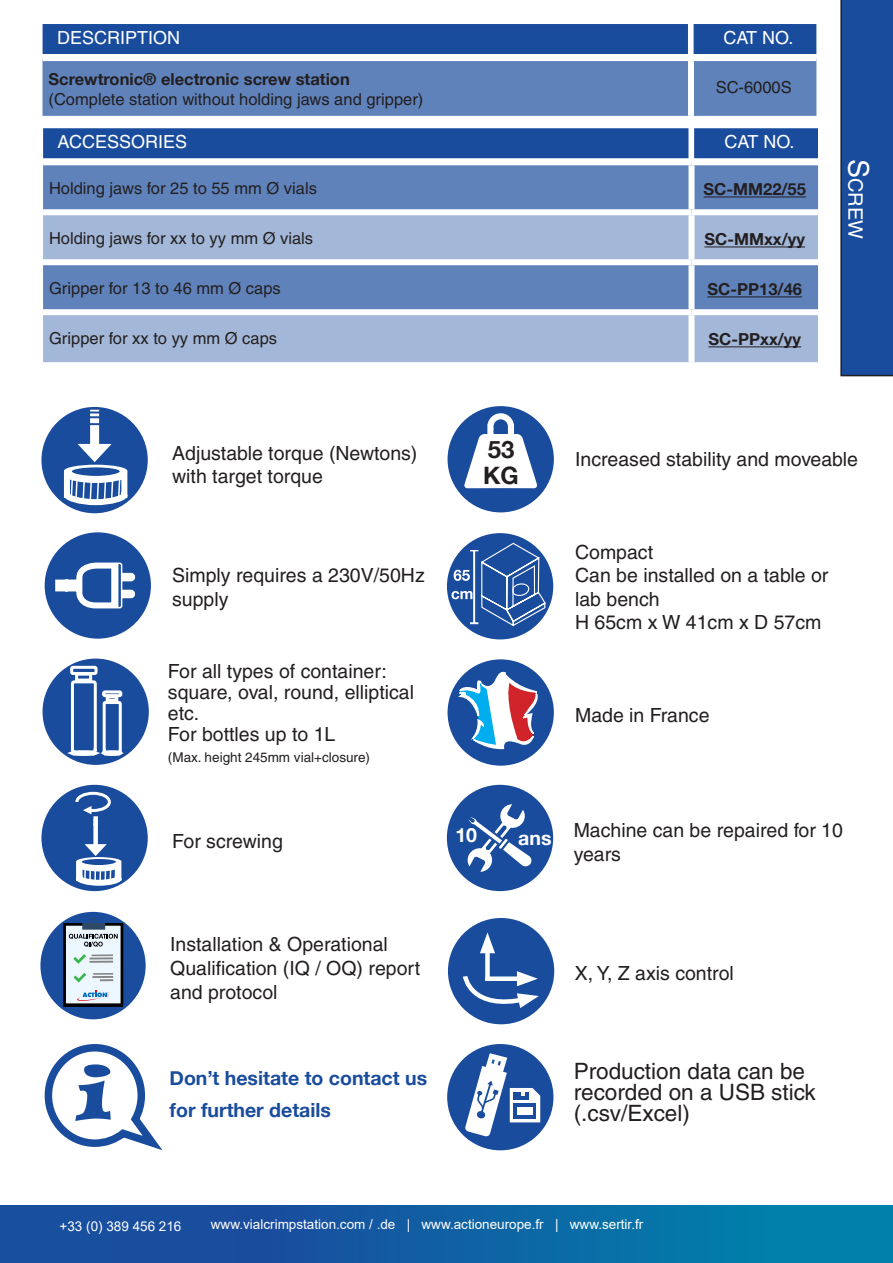
<style>
.page{position:relative;width:893px;height:1263px;background:#fff}
.page>*{position:absolute;margin:0;border:0;box-sizing:border-box;transform-origin:0 0}
.Helvetica_10{font:69px "Ravie";color:#1a4c9e}
.Helv_11{font:700 24px "Helvetica Neue";color:#231f20}
.Helv_11_no_cesure{font:22.5px/21px "Helvetica";color:#231f20}
.t1{font:19.95px "Helvetica";color:#fff}
.Style_de_paragraphe{font:19.5px/23.4px "Helvetica";color:#231f20}
.Helv_11_no_cesure-2{font:19.5px/21px "Helvetica";color:#231f20}
.Helvetica_10-2{font:700 19.5px "Helvetica Neue";color:#1a4c9e}
.t2{font:700 19.5px "Helvetica Neue";color:#fff}
.Titre_tab_option_opt{font:18px "Helvetica";color:#fff}
.Tab_Nr_Cat_LastColo{font:18px "Helvetica";color:#fff}
.Helvetica_10-3{font:16.5px "Helvetica";color:#231f20}
.Helvetica_10-4{font:700 16.5px "Helvetica Neue";color:#231f20}
.t3{font:13.5px "Arial";color:#fff}
.Helv_11_no_cesure-3{font:13.5px "Helvetica";color:#231f20}
.s1{font-size:28.5px}
</style>
<div class="page">
<div style="left:0;top:1205px;width:893px;height:58px;background:linear-gradient(to right,#1f429c,#0084ac)"></div>
<div style="left:840px;top:0;width:53px;height:376px;background:#1a4c9e"></div>
<div style="left:43px;top:61px;width:773px;height:55px;background:#5f82bb"></div>
<div style="left:688px;top:61px;width:6px;height:55px;background:#fff"></div>
<div style="left:43px;top:24px;width:645px;height:30px;background:#1a4c9e"></div>
<div style="left:694px;top:24px;width:122px;height:30px;background:#1a4c9e"></div>
<div style="left:43px;top:165px;width:775px;height:44px;background:#5f82bb"></div>
<svg style="left:43px;top:215px;width:775px;height:147px;fill:#a3b7d8"></svg>
<div style="left:688px;top:165px;width:6px;height:44px;background:#fff"></div>
<div style="left:688px;top:215px;width:6px;height:44px;background:#fff"></div>
<div style="left:43px;top:259px;width:648px;height:6px;background:#fff"></div>
<div style="left:691px;top:259px;width:127px;height:6px;background:#fff"></div>
<div style="left:688px;top:265px;width:6px;height:44px;background:#fff"></div>
<div style="left:43px;top:309px;width:648px;height:6px;background:#fff"></div>
<div style="left:691px;top:309px;width:127px;height:6px;background:#fff"></div>
<div style="left:688px;top:315px;width:6px;height:47px;background:#fff"></div>
<div style="left:43px;top:128px;width:645px;height:30px;background:#1a4c9e"></div>
<div style="left:694px;top:128px;width:124px;height:30px;background:#1a4c9e"></div>
<hr style="left:704px;top:197px;width:102px;height:1px;background:#231f20">
<hr style="left:704px;top:247px;width:101px;height:1px;background:#231f20">
<hr style="left:707px;top:296px;width:95px;height:1px;background:#231f20">
<hr style="left:708px;top:346px;width:93px;height:1px;background:#231f20">
<div style="left:448px;top:406px;width:106px;height:106px;background:#1a4c9e;border-radius:50%"></div>
<div style="left:447px;top:533px;width:106px;height:106px;background:#1a4c9e;border-radius:50%"></div>
<div style="left:448px;top:659px;width:106px;height:107px;background:#1a4c9e;border-radius:50%"></div>
<div style="left:45px;top:532px;width:106px;height:107px;background:#1a4c9e;border-radius:50%"></div>
<svg style="left:55px;top:562px;width:80px;height:47px"></svg>
<svg style="left:464px;top:413px;width:74px;height:75px"></svg>
<div style="left:43px;top:658px;width:106px;height:107px;background:#1a4c9e;border-radius:50%"></div>
<div style="left:75px;top:673px;width:17px;height:8px;border:3px solid #fff"></div>
<div style="left:70px;top:666px;width:28px;height:9px;border:3px solid #fff"></div>
<svg style="left:69px;top:679px;width:54px;height:77px"></svg>
<div style="left:103px;top:750px;width:19px;height:6px;border:4px solid #fff;border-radius:50%"></div>
<div style="left:102px;top:690px;width:20px;height:7px;border:3px solid #fff"></div>
<div style="left:41px;top:785px;width:107px;height:106px;background:#1a4c9e;border-radius:50%"></div>
<div style="left:93px;top:816px;width:5px;height:32px;background:#fff"></div>
<div style="left:41px;top:407px;width:107px;height:106px;background:#1a4c9e;border-radius:50%"></div>
<div style="left:90px;top:425px;width:9px;height:26px;background:#fff"></div>
<div style="left:90px;top:418px;width:9px;height:5px;background:#fff"></div>
<svg style="left:90px;top:410px;width:9px;height:6px"></svg>
<div style="left:447px;top:785px;width:106px;height:106px;background:#1a4c9e;border-radius:50%"></div>
<svg style="left:467px;top:804px;width:65px;height:68px"></svg>
<svg style="left:44px;top:1044px;width:119px;height:107px"></svg>
<div style="left:40px;top:912px;width:106px;height:107px;background:#1a4d9e;border-radius:50%"></div>
<div style="left:63px;top:923px;width:60px;height:84px;background:#000"></div>
<div style="left:66px;top:926px;width:55px;height:77px;background:#edf7ff"></div>
<svg style="left:92px;top:976px;width:21px;height:5px"></svg>
<hr style="left:93px;top:973px;width:20px;height:2px;background:#858585">
<hr style="left:89px;top:957px;width:24px;height:2px;background:#858585">
<hr style="left:89px;top:961px;width:24px;height:2px;background:#858585">
<hr style="left:92px;top:954px;width:21px;height:2px;background:#858585">
<svg style="left:73px;top:954px;width:13px;height:10px"></svg>
<svg style="left:74px;top:973px;width:12px;height:9px"></svg>
<svg style="left:69px;top:917px;width:49px;height:30px"></svg>
<svg style="left:77px;top:990px;width:33px;height:11px"></svg>
<div style="left:448px;top:918px;width:106px;height:106px;background:#1a4c9e;border-radius:50%"></div>
<div style="left:447px;top:1044px;width:106px;height:106px;background:#1a4c9e;border-radius:50%"></div>
<div style="left:485px;top:945px;width:5px;height:36px;background:#fff"></div>
<svg style="left:480px;top:932px;width:15px;height:21px"></svg>
<svg style="left:461px;top:971px;width:78px;height:41px"></svg>
<svg style="left:465px;top:1049px;width:75px;height:88px"></svg>
<svg style="left:451px;top:542px;width:95px;height:208px"></svg>
<svg style="left:61px;top:444px;width:69px;height:64px"></svg>
<div style="left:75px;top:792px;width:36px;height:20px;border:3px solid #fff;border-radius:50%"></div>
<div style="left:74px;top:802px;width:16px;height:14px;background:#1a4c9e"></div>
<svg style="left:83px;top:806px;width:15px;height:20px"></svg>
<svg style="left:73px;top:837px;width:51px;height:52px"></svg>
<p class="Titre_tab_option_opt" style="left:57px;top:27px;width:125px">DESCRIPTION</p>
<p class="Tab_Nr_Cat_LastColo" style="left:723px;top:27px;width:72px">CAT NO.</p>
<p class="Helvetica_10-4" style="left:49px;top:69px;width:303px">Screwtronic® electronic screw station</p>
<p class="Helvetica_10-3" style="left:49px;top:90px;width:376px">(Complete station without holding jaws and gripper)</p>
<p class="Helvetica_10-3" style="left:716px;top:78px;width:78px">SC-6000S</p>
<p class="Titre_tab_option_opt" style="left:58px;top:131px;width:131px">ACCESSORIES</p>
<p class="Tab_Nr_Cat_LastColo" style="left:724px;top:131px;width:72px">CAT NO.</p>
<p class="Helvetica_10-3" style="left:49px;top:178px;width:269px">Holding jaws for 25 to 55 mm Ø vials</p>
<p class="Helvetica_10-4" style="left:704px;top:179px;width:104px">SC-MM22/55</p>
<p class="Helvetica_10-3" style="left:49px;top:228px;width:266px">Holding jaws for xx to yy mm Ø vials</p>
<p class="Helvetica_10-4" style="left:704px;top:229px;width:102px">SC-MMxx/yy</p>
<p class="Helvetica_10-3" style="left:49px;top:278px;width:233px">Gripper for 13 to 46 mm Ø caps</p>
<p class="Helvetica_10-4" style="left:707px;top:279px;width:96px">SC-PP13/46</p>
<p class="Helvetica_10-3" style="left:49px;top:328px;width:230px">Gripper for xx to yy mm Ø caps</p>
<p class="Helvetica_10-4" style="left:708px;top:329px;width:94px">SC-PPxx/yy</p>
<p class="t1" style="left:867px;top:159px;width:81px;rotate:90deg"><span class="s1">S</span>crew</p>
<p class="Helv_11" style="left:488px;top:435px;width:28px">53</p>
<p class="Helv_11" style="left:483px;top:460px;width:37px">KG</p>
<p class="Style_de_paragraphe" style="left:172px;top:441px;width:247px">Adjustable torque (Newtons)</p>
<p class="Style_de_paragraphe" style="left:575px;top:447px;width:284px">Increased stability and moveable</p>
<p class="Style_de_paragraphe" style="left:172px;top:464px;width:152px">with target torque</p>
<p class="Style_de_paragraphe" style="left:172px;top:563px;width:254px">Simply requires a 230V/50Hz supply</p>
<p class="Helv_11_no_cesure-2" style="left:168px;top:660px;width:248px">For all types of container: square, oval, round, elliptical etc.</p>
<p class="Helv_11_no_cesure-2" style="left:168px;top:723px;width:169px">For bottles up to 1L</p>
<p class="Helv_11_no_cesure-3" style="left:168px;top:749px;width:204px">(Max. height 245mm vial+closure)</p>
<p class="Style_de_paragraphe" style="left:575px;top:540px;width:80px">Compact</p>
<p class="Style_de_paragraphe" style="left:575px;top:564px;width:255px">Can be installed on a table or lab bench</p>
<p class="Style_de_paragraphe" style="left:575px;top:610px;width:248px">H 65cm x W 41cm x D 57cm</p>
<p class="Style_de_paragraphe" style="left:575px;top:703px;width:136px">Made in France</p>
<p class="Style_de_paragraphe" style="left:172px;top:829px;width:112px">For screwing</p>
<p class="Style_de_paragraphe" style="left:574px;top:819px;width:271px">Machine can be repaired for 10 years</p>
<p class="t2" style="left:455px;top:823px;width:23px">10</p>
<p class="t2" style="left:518px;top:825px;width:35px">ans</p>
<p class="Helvetica_10" style="left:76px;top:1046px;width:36px">i</p>
<p class="Style_de_paragraphe" style="left:170px;top:932px;width:252px;line-height:24px">Installation &amp; Operational<br>Qualification (IQ / OQ) report and protocol</p>
<p class="Helvetica_10-2" style="left:170px;top:1066px;width:259px">Don’t hesitate to contact us</p>
<p class="Helvetica_10-2" style="left:170px;top:1097px;width:163px">for further details</p>
<p class="Style_de_paragraphe" style="left:575px;top:962px;width:161px">X, Y, Z axis control</p>
<p class="Helv_11_no_cesure" style="left:574px;top:1060px;width:244px">Production data can be recorded on a USB stick (.csv/Excel)</p>
<p class="t3" style="left:60px;top:1217px;width:123px">+33 (0) 389 456 216</p>
<p class="t3" style="left:211px;top:1215px;width:434px">www.vialcrimpstation.com / .de | www.actioneurope.fr | www.sertir.fr</p>
</div>
